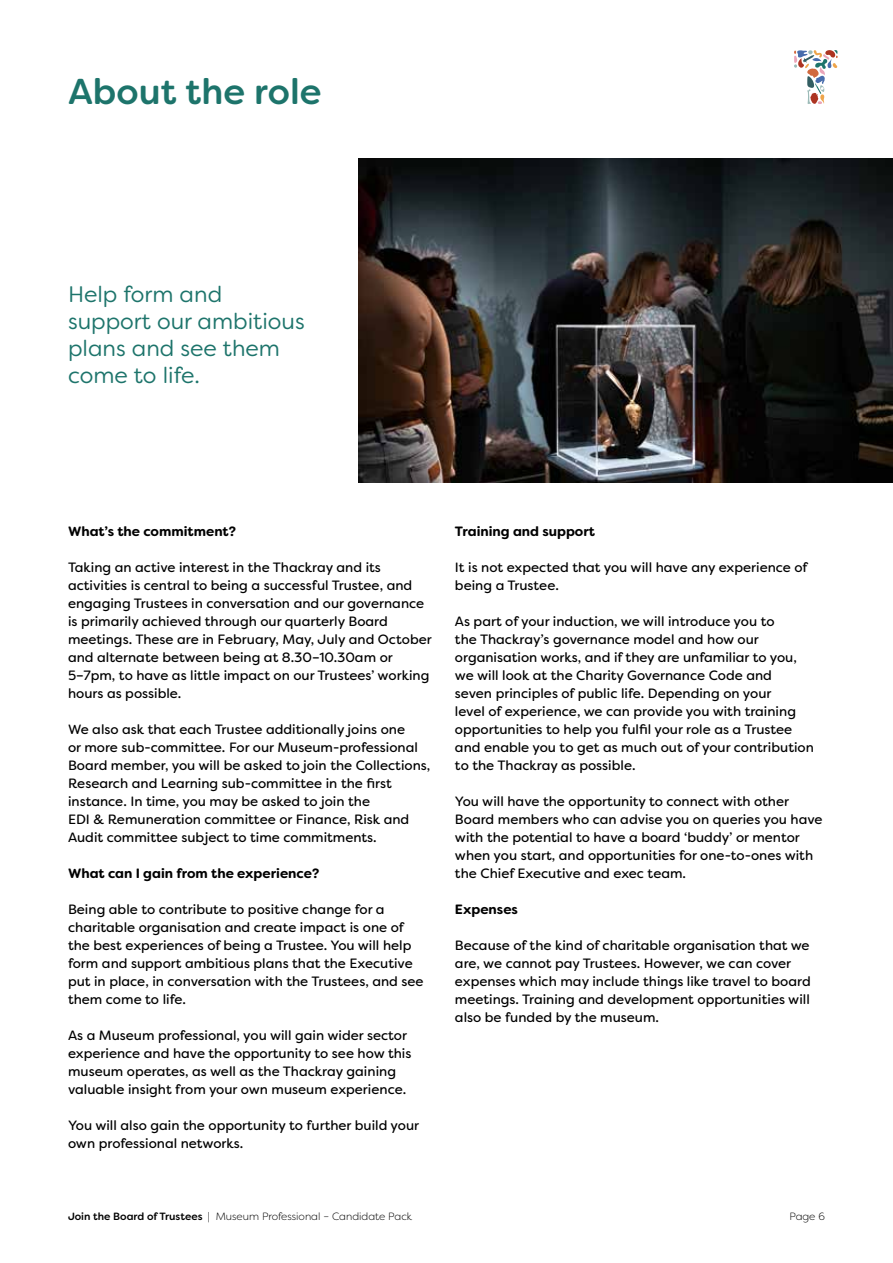
<style>
.page{position:relative;width:893px;height:1263px;background:#fff}
.page>*{position:absolute;margin:0;border:0;box-sizing:border-box;transform-origin:0 0}
.t1{font:500 36px "Filson Soft";color:#1d746b}
.t2{font:22.5px/27px "Filson Soft";color:#1d746b}
.t3{font:13.5px/18px "Filson Soft";color:#000}
.t4{font:700 13.5px "Filson Soft";color:#000}
.t5{font:300 10.5px "Filson Soft";color:#000}
.s1{font-weight:500}
</style>
<div class="page">
<svg style="left:794px;top:50px;width:44px;height:54px"></svg>
<img style="left:358px;top:158px;width:535px;height:324px">
<h1 class="t1" style="left:68px;top:68px;width:255px">About the role</h1>
<h2 class="t2" style="left:68px;top:281px;width:238px">Help form and support our ambitious plans and see them come to life.</h2>
<p class="t4" style="left:68px;top:523px;width:169px">What’s the commitment?</p>
<p class="t3" style="left:68px;top:558px;width:365px">Taking an active interest in the Thackray and its activities is central to being a successful Trustee, and engaging Trustees in conversation and our governance is primarily achieved through our quarterly Board meetings. These are in February, May, July and October and alternate between being at 8.30–10.30am or 5–7pm, to have as little impact on our Trustees’ working hours as possible.</p>
<p class="t3" style="left:68px;top:720px;width:364px">We also ask that each Trustee additionally joins one<br>or more sub-committee. For our Museum-professional Board member, you will be asked to join the Collections, Research and Learning sub-committee in the first instance. In time, you may be asked to join the<br>EDI &amp; Remuneration committee or Finance, Risk and Audit committee subject to time commitments.</p>
<p class="t4" style="left:68px;top:865px;width:253px">What can I gain from the experience?</p>
<p class="t3" style="left:68px;top:900px;width:357px">Being able to contribute to positive change for a charitable organisation and create impact is one of the best experiences of being a Trustee. You will help form and support ambitious plans that the Executive put in place, in conversation with the Trustees, and see them come to life.</p>
<p class="t3" style="left:68px;top:1026px;width:345px">As a Museum professional, you will gain wider sector experience and have the opportunity to see how this museum operates, as well as the Thackray gaining valuable insight from your own museum experience.</p>
<p class="t3" style="left:68px;top:1116px;width:353px">You will also gain the opportunity to further build your own professional networks.</p>
<p class="t4" style="left:455px;top:523px;width:142px">Training and support</p>
<p class="t3" style="left:455px;top:558px;width:354px">It is not expected that you will have any experience of being a Trustee.</p>
<p class="t3" style="left:455px;top:612px;width:360px">As part of your induction, we will introduce you to<br>the Thackray’s governance model and how our organisation works, and if they are unfamiliar to you, we will look at the Charity Governance Code and<br>seven principles of public life. Depending on your<br>level of experience, we can provide you with training opportunities to help you fulfil your role as a Trustee and enable you to get as much out of your contribution to the Thackray as possible.</p>
<p class="t3" style="left:455px;top:792px;width:369px">You will have the opportunity to connect with other Board members who can advise you on queries you have with the potential to have a board ‘buddy’ or mentor when you start, and opportunities for one-to-ones with the Chief Executive and exec team.</p>
<p class="t4" style="left:455px;top:900px;width:64px">Expenses</p>
<p class="t3" style="left:455px;top:936px;width:357px">Because of the kind of charitable organisation that we are, we cannot pay Trustees. However, we can cover expenses which may include things like travel to board meetings. Training and development opportunities will also be funded by the museum.</p>
<p class="t5" style="left:68px;top:1210px;width:346px"><span class="s1">Join the Board of Trustees</span> | Museum Professional – Candidate Pack</p>
<p class="t5" style="left:789px;top:1210px;width:37px">Page 6</p>
</div>
